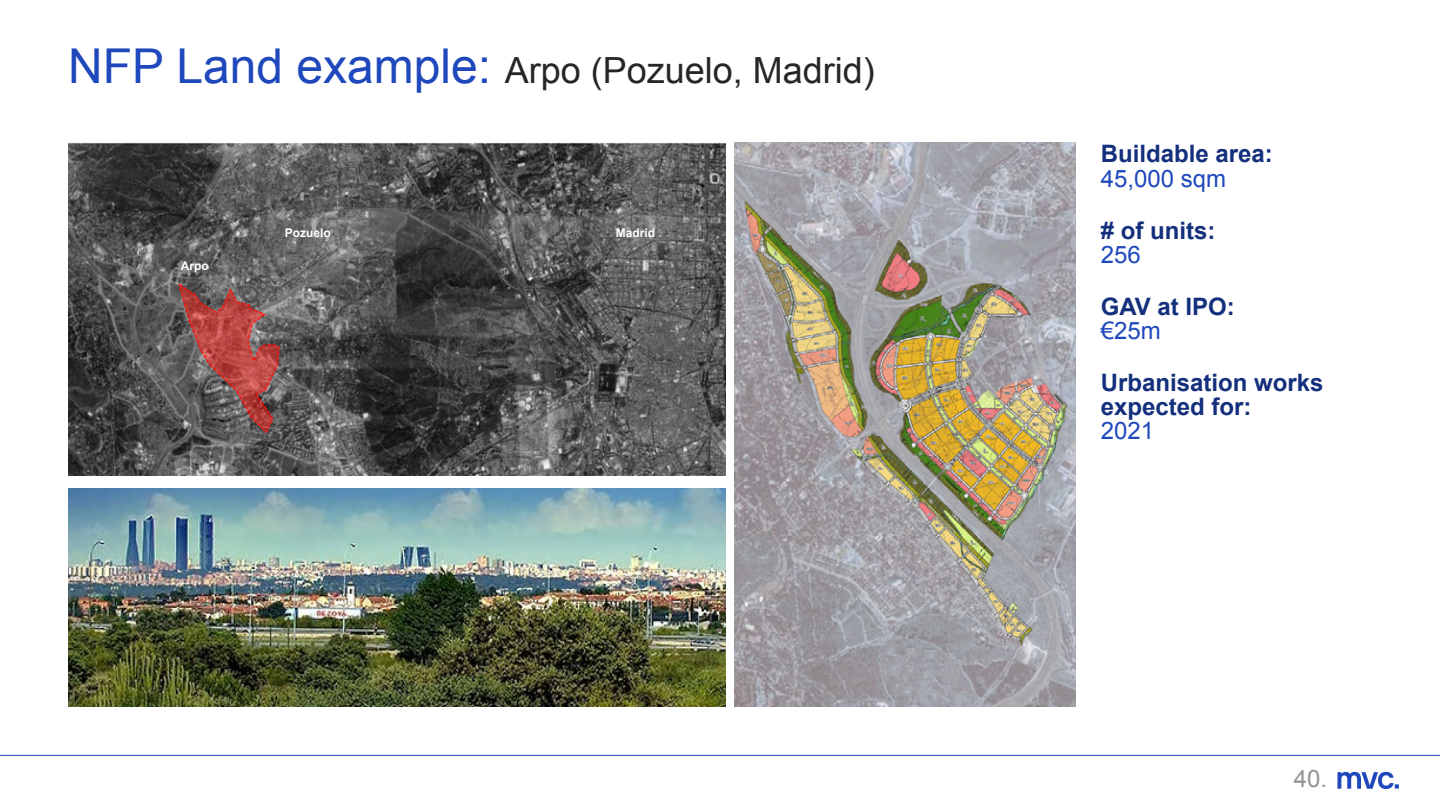
<style>
.page{position:relative;width:1440px;height:811px;background:#fff}
.page>*{position:absolute;margin:0;border:0;box-sizing:border-box;transform-origin:0 0}
.t1{font:36px "Arial";color:#262626}
.t2{font:700 24px/24px "Arial";color:#14307d}
.t3{font:24px "Arial";color:#1e48bc}
.t4{font:24px "Arial";color:#939393}
.t5{font:700 12px "Arial";color:#fff}
.s1{font-size:48px;color:#1e48bc}
</style>
<div class="page">
<svg style="left:1337px;top:771px;width:62px;height:17px"></svg>
<hr style="left:0;top:754px;width:1440px;height:1px;background:#1e48bc">
<img style="left:735px;top:142px;width:341px;height:564px">
<img style="left:68px;top:488px;width:658px;height:218px">
<img style="left:68px;top:143px;width:658px;height:332px">
<h1 class="t1" style="left:68px;top:47px;width:808px"><span class="s1">NFP Land example:</span> Arpo (Pozuelo, Madrid)</h1>
<p class="t5" style="left:181px;top:258px;width:29px">Arpo</p>
<p class="t5" style="left:285px;top:225px;width:48px">Pozuelo</p>
<p class="t5" style="left:616px;top:225px;width:41px">Madrid</p>
<p class="t2" style="left:1101px;top:143px;width:174px">Buildable area:</p>
<p class="t3" style="left:1101px;top:162px;width:127px">45,000 sqm</p>
<p class="t2" style="left:1101px;top:219px;width:116px"># of units:</p>
<p class="t3" style="left:1101px;top:238px;width:42px">256</p>
<p class="t2" style="left:1101px;top:295px;width:136px">GAV at IPO:</p>
<p class="t3" style="left:1101px;top:314px;width:62px">€25m</p>
<p class="t2" style="left:1101px;top:371px;width:224px">Urbanisation works expected for:</p>
<p class="t3" style="left:1101px;top:414px;width:55px">2021</p>
<p class="t4" style="left:1294px;top:762px;width:35px">40.</p>
</div>
